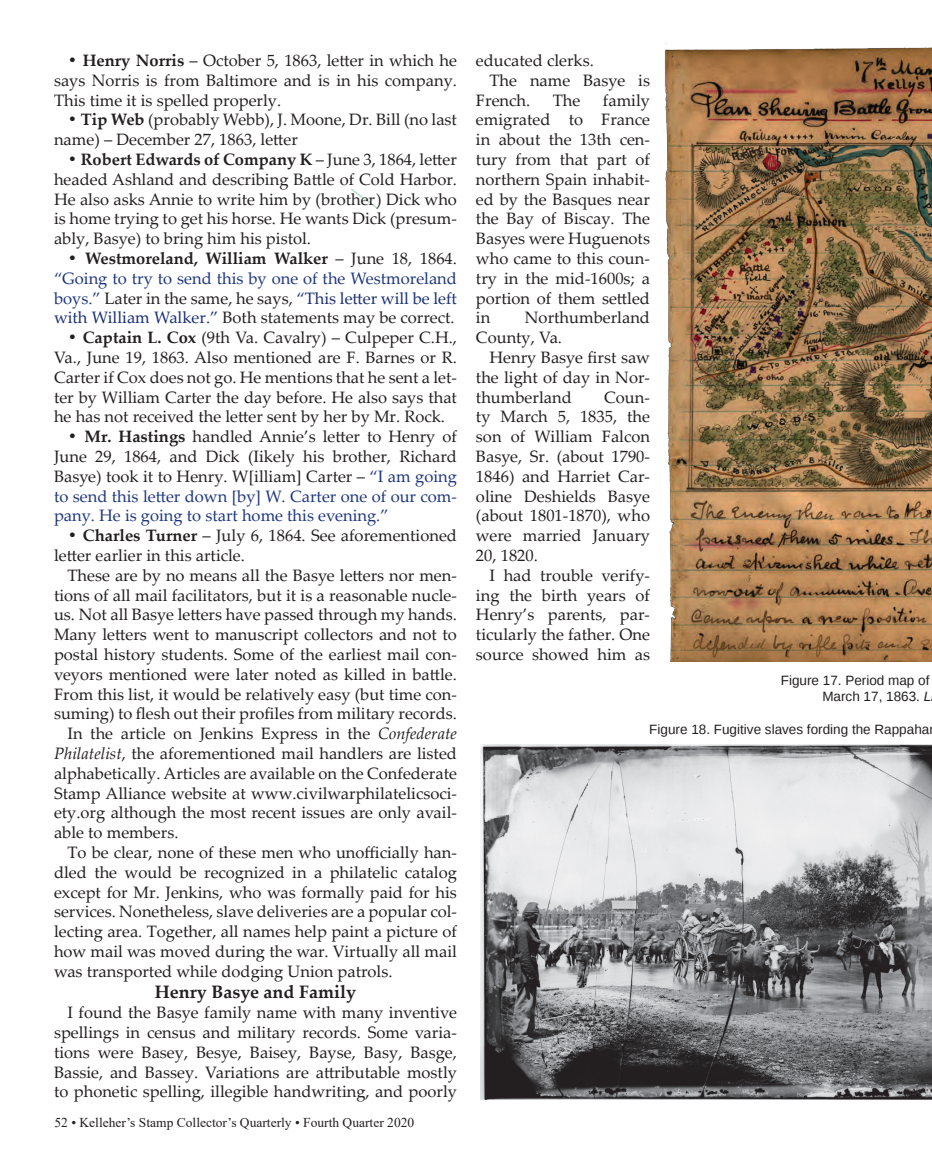
<style>
.page{position:relative;width:932px;height:1161px;background:#fff}
.page>*{position:absolute;margin:0;border:0;box-sizing:border-box;transform-origin:0 0}
.t1{font:700 18px "Palatino Linotype";color:#231f20}
.t2{font:16.5px/19.8px "Palatino Linotype";color:#231f20;text-align:justify}
.t3{font:13.5px/16.2px "Liberation Sans";color:#231f20;text-align:right}
.t4{font:13.5px "Times New Roman";color:#231f20}
.s1{font-weight:700}
.s2{color:#1f367e}
.s3{color:#1a2f74}
.s4{font-style:italic}
</style>
<div class="page">
<svg style="left:351px;top:188px;width:28px;height:22px"></svg>
<img style="left:481px;top:745px;width:451px;height:355px">
<img style="left:664px;top:43px;width:268px;height:619px">
<p class="t2" style="left:54px;top:50px;width:404px;text-indent:14px"><span class="s1">• Henry Norris</span> – October 5, 1863, letter in which he says Norris is from Baltimore and is in his company.<br>This time it is spelled properly.</p>
<p class="t2" style="left:54px;top:109px;width:404px;text-indent:14px"><span class="s1">• Tip Web</span> (probably Webb), J. Moone, Dr. Bill (no last name) – December 27, 1863, letter</p>
<p class="t2" style="left:54px;top:149px;width:404px;text-indent:14px"><span class="s1">• Robert Edwards of Company K</span> – June 3, 1864, letter headed Ashland and describing Battle of Cold Harbor.<br>He also asks Annie to write him by (brother) Dick who is home trying to get his horse. He wants Dick (presum&shy;ably, Basye) to bring him his pistol.</p>
<p class="t2" style="left:54px;top:248px;width:404px;text-indent:14px"><span class="s1">• Westmoreland, William Walker</span> – June 18, 1864. <span class="s2">“Going to try to send this by one of the Westmoreland boys.”</span> Later in the same, he says, <span class="s3">“This letter will be left with William Walker.”</span> Both statements may be correct.</p>
<p class="t2" style="left:54px;top:327px;width:404px;text-indent:14px"><span class="s1">• Captain L. Cox</span> (9th Va. Cavalry) – Culpeper C.H., Va., June 19, 1863. Also mentioned are F. Barnes or R.<br>Carter if Cox does not go. He mentions that he sent a let&shy;ter by William Carter the day before. He also says that he has not received the letter sent by her by Mr. Rock.</p>
<p class="t2" style="left:54px;top:426px;width:404px;text-indent:14px"><span class="s1">• Mr. Hastings</span> handled Annie’s letter to Henry of June 29, 1864, and Dick (Iikely his brother, Richard Basye) took it to Henry. W[illiam] Carter – <span class="s2">“I am going to send this letter down [by] W. Carter one of our com&shy;pany. He is going to start home this evening.”</span></p>
<p class="t2" style="left:54px;top:525px;width:404px;text-indent:14px"><span class="s1">• Charles Turner</span> – July 6, 1864. See aforementioned letter earlier in this article.</p>
<p class="t2" style="left:54px;top:565px;width:404px;text-indent:14px">These are by no means all the Basye letters nor men&shy;tions of all mail facilitators, but it is a reasonable nucle&shy;us. Not all Basye letters have passed through my hands.<br>Many letters went to manuscript collectors and not to postal history students. Some of the earliest mail con&shy;veyors mentioned were later noted as killed in battle.<br>From this list, it would be relatively easy (but time con&shy;suming) to flesh out their profiles from military records.</p>
<p class="t2" style="left:54px;top:723px;width:404px;text-indent:14px">In the article on Jenkins Express in the <span class="s4">Confederate Philatelist</span>, the aforementioned mail handlers are listed alphabetically. Articles are available on the Confederate Stamp Alliance website at www.civilwarphilatelicsoci&shy;ety.org although the most recent issues are only avail&shy;able to members.</p>
<p class="t2" style="left:54px;top:842px;width:404px;text-indent:14px">To be clear, none of these men who unofficially han&shy;dled the would be recognized in a philatelic catalog except for Mr. Jenkins, who was formally paid for his services. Nonetheless, slave deliveries are a popular col&shy;lecting area. Together, all names help paint a picture of how mail was moved during the war. Virtually all mail was transported while dodging Union patrols.</p>
<p class="t1" style="left:155px;top:980px;width:203px">Henry Basye and Family</p>
<p class="t2" style="left:54px;top:1002px;width:404px;text-indent:14px">I found the Basye family name with many inventive spellings in census and military records. Some varia&shy;tions were Basey, Besye, Baisey, Bayse, Basy, Basge, Bassie, and Bassey. Variations are attributable mostly to phonetic spelling, illegible handwriting, and poorly</p>
<p class="t4" style="left:55px;top:1113px;width:361px">52 • Kelleher’s Stamp Collector’s Quarterly • Fourth Quarter 2020</p>
<p class="t2" style="left:476px;top:50px;width:119px">educated clerks.</p>
<p class="t2" style="left:476px;top:70px;width:175px;text-indent:14px">The name Basye is<br>French.</p>
<p class="t2" style="left:476px;top:90px;width:175px;text-indent:127px">family emigrated to France in about the 13th cen&shy;tury from that part of northern Spain inhabit&shy;ed by the Basques near the Bay of Biscay. The Basyes were Huguenots who came to this coun&shy;try in the mid-1600s; a portion of them settled in</p>
<p class="t2" style="left:552px;top:90px;width:29px">The</p>
<p class="t2" style="left:476px;top:307px;width:175px;text-indent:49px">Northumberland<br>County, Va.</p>
<p class="t2" style="left:476px;top:347px;width:175px;text-indent:14px">Henry Basye first saw the light of day in Nor&shy;thumberland</p>
<p class="t2" style="left:476px;top:387px;width:175px;text-indent:128px">Coun&shy;ty March 5, 1835, the son of William Falcon Basye, Sr. (about 1790- 1846) and Harriet Car&shy;oline Deshields Basye (about 1801-1870), who were married January 20, 1820.</p>
<p class="t2" style="left:476px;top:565px;width:175px;text-indent:14px">I had trouble verify&shy;ing the birth years of Henry’s parents, par&shy;ticularly the father. One source showed him as</p>
<p class="t3" style="left:780px;top:673px;width:152px">Figure 17. Period map of<br>March 17, 1863. <span class="s4">L</span></p>
<p class="t3" style="left:649px;top:722px;width:281px">Figure 18. Fugitive slaves fording the Rappaha</p>
</div>
